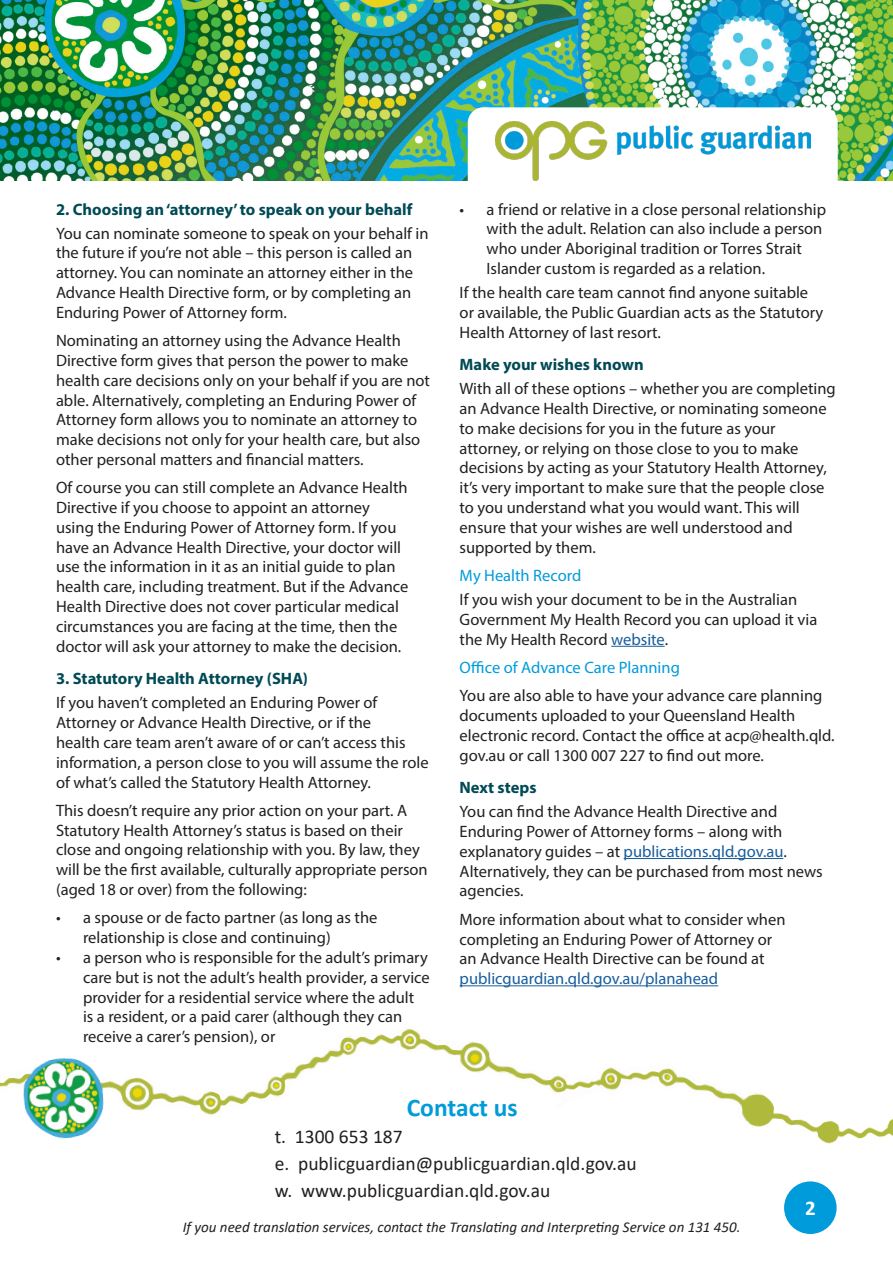
<style>
.page{position:relative;width:893px;height:1263px;background:#fff}
.page>*{position:absolute;margin:0;border:0;box-sizing:border-box;transform-origin:0 0}
.t1{font:700 25.5px "Calibri";color:#009bda}
.t2{font:700 21px "Calibri";color:#fff}
.t3{font:19.5px/27px "Calibri";color:#231f20}
.Body_copy{font:16.5px/19.8px "Myriad Pro";color:#231f20}
.Heading_2_-_navy_bol{font:700 16.5px "Myriad Pro";color:#004a55}
.Body_copy-2{font:16.5px "Myriad Pro";color:#009bda}
.Heading_3_-_light_bl{font:16.5px "Myriad Pro";color:#009bda}
.t4{font:italic 15px "Calibri";color:#231f20}
.s1{color:#175d9e}
</style>
<div class="page">
<img style="left:0;top:0;width:893px;height:181px">
<div style="left:468px;top:108px;width:369px;height:90px;background:#fff;border-radius:15px"></div>
<div style="left:468px;top:107px;width:370px;height:92px;border:2px solid #fff;border-radius:15px"></div>
<img style="left:495px;top:121px;width:315px;height:60px">
<div style="left:785px;top:1182px;width:51px;height:51px;background:#009bda;border-radius:50%"></div>
<img style="left:0;top:1029px;width:893px;height:195px">
<hr style="left:611px;top:646px;width:54px;height:1px;background:#175d9e">
<hr style="left:624px;top:858px;width:159px;height:1px;background:#175d9e">
<hr style="left:460px;top:985px;width:258px;height:1px;background:#175d9e">
<p class="Heading_2_-_navy_bol" style="left:56px;top:198px;width:358px">2. Choosing an ‘attorney’ to speak on your behalf</p>
<p class="Body_copy" style="left:56px;top:223px;width:374px">You can nominate someone to speak on your behalf in the future if you’re not able – this person is called an attorney. You can nominate an attorney either in the Advance Health Directive form, or by completing an Enduring Power of Attorney form.</p>
<p class="Body_copy" style="left:56px;top:330px;width:375px">Nominating an attorney using the Advance Health Directive form gives that person the power to make health care decisions only on your behalf if you are not able. Alternatively, completing an Enduring Power of Attorney form allows you to nominate an attorney to make decisions not only for your health care, but also other personal matters and financial matters.</p>
<p class="Body_copy" style="left:56px;top:478px;width:354px">Of course you can still complete an Advance Health Directive if you choose to appoint an attorney using the Enduring Power of Attorney form. If you have an Advance Health Directive, your doctor will use the information in it as an initial guide to plan health care, including treatment. But if the Advance Health Directive does not cover particular medical circumstances you are facing at the time, then the doctor will ask your attorney to make the decision.</p>
<p class="Heading_2_-_navy_bol" style="left:56px;top:668px;width:254px">3. Statutory Health Attorney (SHA)</p>
<p class="Body_copy" style="left:56px;top:693px;width:374px">If you haven’t completed an Enduring Power of Attorney or Advance Health Directive, or if the<br>health care team aren’t aware of or can’t access this information, a person close to you will assume the role of what’s called the Statutory Health Attorney.</p>
<p class="Body_copy" style="left:56px;top:800px;width:373px">This doesn’t require any prior action on your part. A Statutory Health Attorney’s status is based on their close and ongoing relationship with you. By law, they will be the first available, culturally appropriate person (aged 18 or over) from the following:</p>
<p class="Body_copy" style="left:83px;top:908px;width:296px;text-indent:-27px">• a spouse or de facto partner (as long as the relationship is close and continuing)</p>
<p class="Body_copy" style="left:83px;top:947px;width:348px;text-indent:-27px">• a person who is responsible for the adult’s primary care but is not the adult’s health provider, a service provider for a residential service where the adult<br>is a resident, or a paid carer (although they can receive a carer’s pension), or</p>
<p class="Body_copy" style="left:487px;top:199px;width:341px;text-indent:-27px">• a friend or relative in a close personal relationship with the adult. Relation can also include a person who under Aboriginal tradition or Torres Strait Islander custom is regarded as a relation.</p>
<p class="Body_copy" style="left:460px;top:282px;width:365px">If the health care team cannot find anyone suitable or available, the Public Guardian acts as the Statutory<br>Health Attorney of last resort.</p>
<p class="Heading_2_-_navy_bol" style="left:460px;top:354px;width:186px">Make your wishes known</p>
<p class="Body_copy" style="left:460px;top:379px;width:378px">With all of these options – whether you are completing an Advance Health Directive, or nominating someone to make decisions for you in the future as your attorney, or relying on those close to you to make decisions by acting as your Statutory Health Attorney, it’s very important to make sure that the people close to you understand what you would want. This will ensure that your wishes are well understood and supported by them.</p>
<p class="Heading_3_-_light_bl" style="left:460px;top:565px;width:123px">My Health Record</p>
<p class="Body_copy" style="left:460px;top:589px;width:359px">If you wish your document to be in the Australian<br>Government My Health Record you can upload it via the My Health Record <span class="s1">website</span>.</p>
<p class="Body_copy-2" style="left:460px;top:657px;width:222px">Office of Advance Care Planning</p>
<p class="Body_copy" style="left:460px;top:685px;width:377px">You are also able to have your advance care planning documents uploaded to your Queensland Health electronic record. Contact the office at acp@health.qld. gov.au or call 1300 007 227 to find out more.</p>
<p class="Heading_2_-_navy_bol" style="left:460px;top:777px;width:78px">Next steps</p>
<p class="Body_copy" style="left:460px;top:801px;width:365px">You can find the Advance Health Directive and Enduring Power of Attorney forms – along with explanatory guides – at <span class="s1">publications.qld.gov.au</span>.<br>Alternatively, they can be purchased from most news agencies.</p>
<p class="Body_copy" style="left:460px;top:909px;width:327px">More information about what to consider when completing an Enduring Power of Attorney or an Advance Health Directive can be found at <span class="s1">publicguardian.qld.gov.au/planahead</span></p>
<h1 class="t1" style="left:407px;top:1089px;width:112px">Contact us</h1>
<p class="t3" style="left:275px;top:1122px;width:363px">t. 1300 653 187<br>e. publicguardian@publicguardian.qld.gov.au w. www.publicguardian.qld.gov.au</p>
<p class="t4" style="left:183px;top:1216px;width:559px">If you need translation services, contact the Translating and Interpreting Service on 131 450.</p>
<p class="t2" style="left:805px;top:1193px;width:12px">2</p>
</div>
